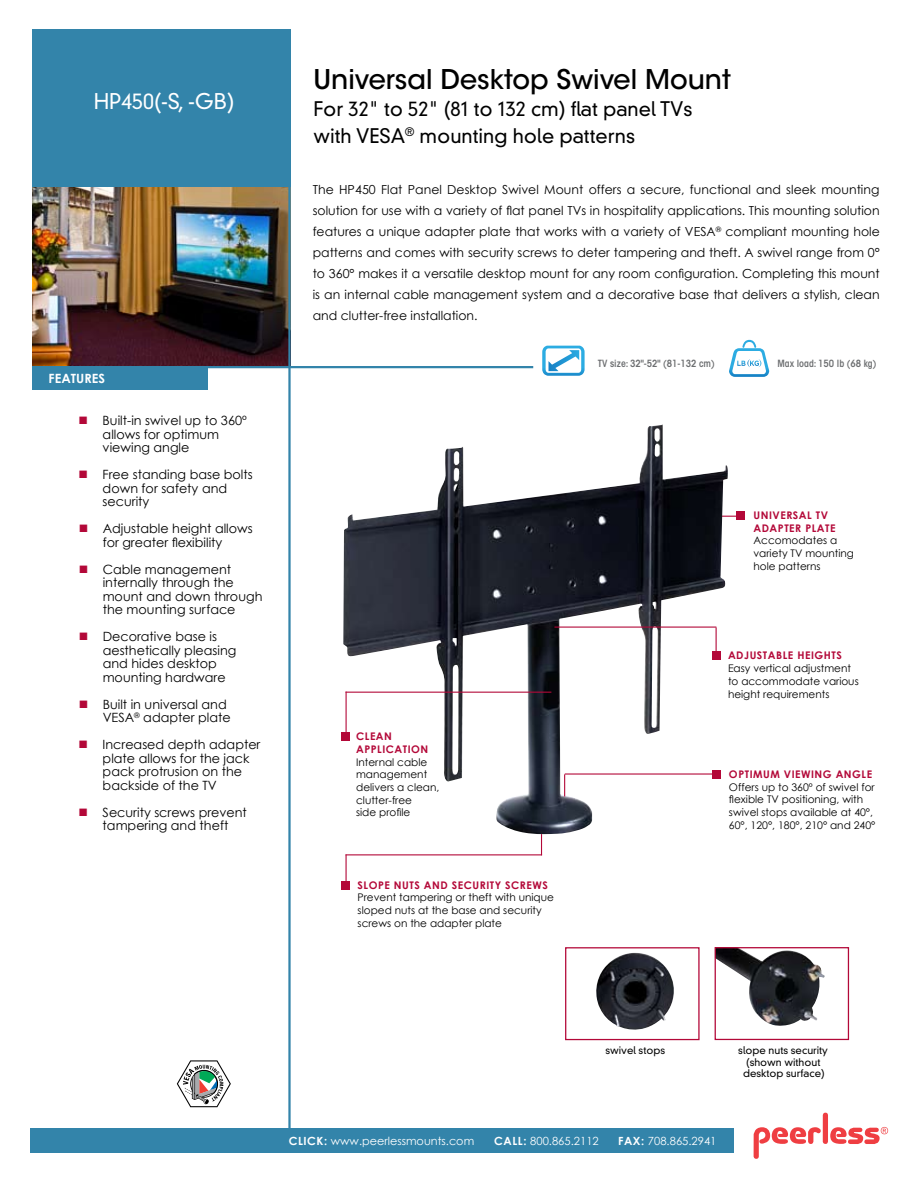
<style>
.page{position:relative;width:918px;height:1188px;background:#fff}
.page>*{position:absolute;margin:0;border:0;box-sizing:border-box;transform-origin:0 0}
.t1{font:500 27px "ITC Avant Garde Std";color:#000}
.t2{font:300 21px "DIN Neuzeit Grotesk";color:#fff}
.t3{font:300 19.5px/27px "DIN Neuzeit Grotesk";color:#000}
.t4{font:12.75px/13.5px "Century Gothic";color:#000}
.t5{font:700 12.75px "Century Gothic";color:#fff}
.t6{font:12.45px/21px "Century Gothic";color:#000;text-align:justify}
.t7{font:11.25px "Century Gothic";color:#fff}
.t8{font:10.5px/12.8px "Century Gothic";color:#000}
.t9{font:700 10.5px/12.8px "Century Gothic";letter-spacing:.05em;color:#b30838}
.t10{font:300 10.2px/11.6px "DIN Neuzeit Grotesk";color:#000;text-align:center}
.t11{font:600 condensed 9.9px "ITC Avant Garde Std";color:#6d6f71}
.s1{color:#b30838}
.s2{font-weight:700}
</style>
<div class="page">
<hr style="left:704px;top:516px;width:38px;height:1px;background:#b30838">
<svg style="left:346px;top:855px;width:1px;height:26px"></svg>
<hr style="left:346px;top:854px;width:196px;height:1px;background:#b30838">
<svg style="left:541px;top:834px;width:1px;height:20px"></svg>
<img style="left:343px;top:424px;width:385px;height:410px">
<img style="left:32px;top:187px;width:256px;height:179px">
<hr style="left:32px;top:366px;width:501px;height:2px;background:#3384aa">
<div style="left:32px;top:29px;width:258px;height:158px;background:#3384aa"></div>
<div style="left:32px;top:366px;width:176px;height:24px;background:#3384aa"></div>
<svg style="left:754px;top:1127px;width:67px;height:32px"></svg>
<div style="left:823px;top:1113px;width:5px;height:31px;background:#ef3e42;border-radius:3px"></div>
<svg style="left:830px;top:1127px;width:58px;height:17px"></svg>
<hr style="left:346px;top:692px;width:1px;height:44px;background:#b30838">
<hr style="left:346px;top:692px;width:205px;height:1px;background:#b30838">
<div style="left:341px;top:732px;width:9px;height:9px;background:#b30838"></div>
<div style="left:712px;top:651px;width:9px;height:9px;background:#b30838"></div>
<div style="left:712px;top:770px;width:9px;height:9px;background:#b30838"></div>
<svg style="left:542px;top:346px;width:43px;height:30px"></svg>
<hr style="left:288px;top:29px;width:3px;height:1101px;background:#3384aa">
<div style="left:31px;top:1129px;width:703px;height:24px;background:#3384aa"></div>
<svg style="left:177px;top:1060px;width:54px;height:47px"></svg>
<div style="left:341px;top:881px;width:9px;height:9px;background:#b30838"></div>
<svg style="left:564px;top:774px;width:1px;height:22px"></svg>
<hr style="left:565px;top:773px;width:153px;height:2px;background:#b30838">
<hr style="left:554px;top:627px;width:162px;height:1px;background:#b30838">
<hr style="left:716px;top:627px;width:1px;height:30px;background:#b30838">
<img style="left:717px;top:949px;width:108px;height:77px">
<div style="left:565px;top:947px;width:135px;height:93px;border:1px solid #b30838"></div>
<div style="left:715px;top:947px;width:134px;height:93px;border:1px solid #b30838"></div>
<img style="left:596px;top:953px;width:78px;height:77px">
<svg style="left:729px;top:340px;width:40px;height:37px"></svg>
<div style="left:736px;top:511px;width:9px;height:9px;background:#b30838"></div>
<h2 class="t2" style="left:94px;top:89px;width:142px">HP450(-S, -GB)</h2>
<p class="t5" style="left:49px;top:370px;width:15px">FEATU</p>
<p class="t5" style="left:84px;top:370px;width:22px">RES</p>
<p class="t4" style="left:103px;top:414px;width:146px;text-indent:-24px"><span class="s1">■</span> Built-in swivel up to 360º allows for optimum viewing angle</p>
<p class="t4" style="left:103px;top:468px;width:152px;text-indent:-24px"><span class="s1">■</span> Free standing base bolts down for safety and security</p>
<p class="t4" style="left:79px;top:522px;width:176px;text-align:center"><span class="s1">■</span> Adjustable height allows for greater flexibility</p>
<p class="t4" style="left:103px;top:562px;width:161px;text-indent:-24px"><span class="s1">■</span> Cable management internally through the mount and down through the mounting surface</p>
<p class="t4" style="left:103px;top:630px;width:135px;text-indent:-24px"><span class="s1">■</span> Decorative base is aesthetically pleasing and hides desktop mounting hardware</p>
<p class="t4" style="left:103px;top:697px;width:129px;text-indent:-24px"><span class="s1">■</span> Built in universal and<br>VESA<sup>®</sup> adapter plate</p>
<p class="t4" style="left:103px;top:738px;width:159px;text-indent:-24px"><span class="s1">■</span> Increased depth adapter plate allows for the jack pack protrusion on the backside of the TV</p>
<p class="t4" style="left:79px;top:805px;width:170px;text-align:center"><span class="s1">■</span> Security screws prevent tampering and theft</p>
<h1 class="t1" style="left:314px;top:62px;width:419px">Universal Desktop Swivel Mount</h1>
<h3 class="t3" style="left:314px;top:95px;width:381px">For 32" to 52" (81 to 132 cm) flat panel TVs with VESA<sup>®</sup> mounting hole patterns</h3>
<p class="t6" style="left:313px;top:179px;width:569px">The HP450 Flat Panel Desktop Swivel Mount offers a secure, functional and sleek mounting solution for use with a variety of flat panel TVs in hospitality applications. This mounting solution features a unique adapter plate that works with a variety of VESA<sup>®</sup> compliant mounting hole patterns and comes with security screws to deter tampering and theft. A swivel range from 0° to 360° makes it a versatile desktop mount for any room configuration. Completing this mount is an internal cable management system and a decorative base that delivers a stylish, clean and clutter-free installation.</p>
<p class="t11" style="left:598px;top:357px;width:118px">TV size: 32"-52" (81-132 cm)</p>
<p class="t11" style="left:777px;top:357px;width:101px">Max load: 150 lb (68 kg)</p>
<p class="t9" style="left:753px;top:509px;width:84px">UNIVERSAL TV<br>ADAPTER PLATE</p>
<p class="t8" style="left:753px;top:534px;width:102px">Accomodates a variety TV mounting hole patterns</p>
<p class="t9" style="left:356px;top:730px;width:74px">CLEAN<br>APPLICATION</p>
<p class="t8" style="left:356px;top:755px;width:85px">Internal cable management delivers a clean, clutter-free<br>side profile</p>
<p class="t9" style="left:358px;top:878px;width:192px">SLOPE NUTS AND SECURITY SCREWS</p>
<p class="t8" style="left:358px;top:891px;width:198px">Prevent tampering or theft with unique sloped nuts at the base and security screws on the adapter plate</p>
<p class="t9" style="left:728px;top:649px;width:115px">ADJUSTABLE HEIGHTS</p>
<p class="t8" style="left:728px;top:662px;width:132px">Easy vertical adjustment to accommodate various height requirements</p>
<p class="t9" style="left:729px;top:767px;width:145px">OPTIMUM VIEWING ANGLE</p>
<p class="t8" style="left:729px;top:780px;width:148px">Offers up to 360º of swivel for flexible TV positioning, with swivel stops available at 40°,<br>60°, 120°, 180°, 210° and 240°</p>
<p class="t10" style="left:606px;top:1045px;width:61px">swivel stops</p>
<p class="t7" style="left:289px;top:1134px;width:187px"><span class="s2">CLICK:</span> www.peerlessmounts.com</p>
<p class="t7" style="left:494px;top:1134px;width:106px"><span class="s2">CALL:</span> 800.865.2112</p>
<p class="t7" style="left:618px;top:1134px;width:100px"><span class="s2">FAX:</span> 708.865.2941</p>
<p class="t10" style="left:738px;top:1045px;width:91px">slope nuts security (shown without desktop surface)</p>
</div>
